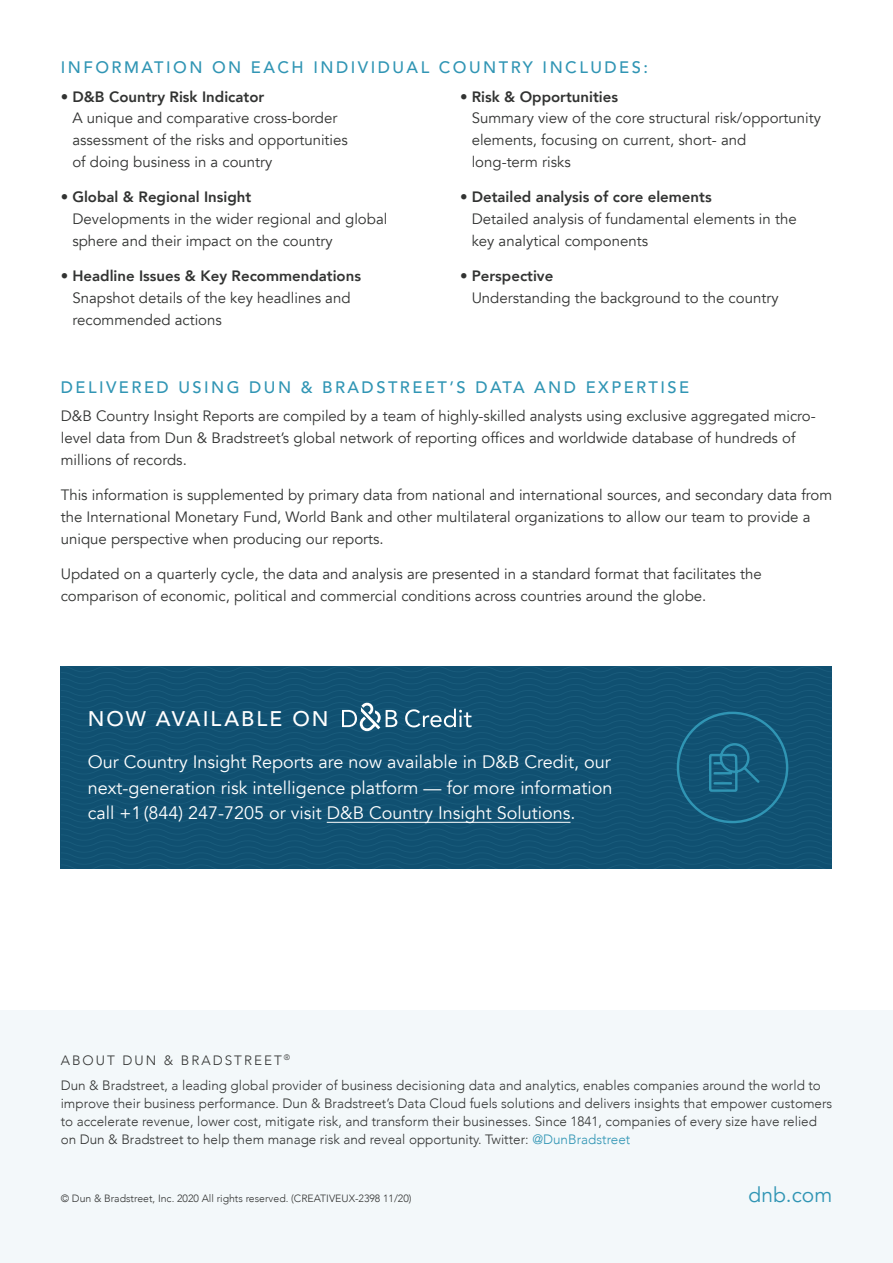
<style>
.page{position:relative;width:893px;height:1263px;background:#fff}
.page>*{position:absolute;margin:0;border:0;box-sizing:border-box;transform-origin:0 0}
._05_Body_Copy{font:500 21px "Avenir LT Std";letter-spacing:.095em;color:#fff}
.t1{font:21px "Avenir";color:#3095b4}
._05_Body_Copy-2{font:18px/25.5px "Avenir";color:#fff;text-align:justify}
._04_Subtitle{font:500 16.5px "Avenir LT Std";letter-spacing:.15em;color:#3095b4}
.body{font:15px/21.8px "Avenir";color:#323332}
.body-2{font:300 13.5px/18px "Avenir";color:#323332}
.body-3{font:300 13.5px "Avenir";letter-spacing:.15em;color:#323332}
.body-4{font:300 10.5px "Avenir";color:#323332}
.s1{font-weight:800}
.s2{color:#3095b4}
</style>
<div class="page">
<svg style="left:61px;top:666px;width:771px;height:203px;background:#115272"></svg>
<hr style="left:327px;top:822px;width:243px;height:1px;background:#fff">
<svg style="left:342px;top:702px;width:55px;height:29px"></svg>
<svg style="left:405px;top:709px;width:67px;height:18px"></svg>
<div style="left:677px;top:712px;width:111px;height:111px;border:2px solid #3095b4;border-radius:50%"></div>
<svg style="left:708px;top:742px;width:54px;height:51px;background:#186181"></svg>
<div style="left:0;top:1010px;width:893px;height:253px;background:#f3f8fa"></div>
<p class="_04_Subtitle" style="left:61px;top:58px;width:589px">INFORMATION ON EACH INDIVIDUAL COUNTRY INCLUDES:</p>
<p class="body" style="left:72px;top:86px;width:277px;text-indent:-12px">• <span class="s1">D&amp;B Country Risk Indicator<br></span>A unique and comparative cross-border assessment of the risks and opportunities of doing business in a country</p>
<p class="body" style="left:72px;top:186px;width:316px;text-indent:-12px">• <span class="s1">Global &amp; Regional Insight<br></span>Developments in the wider regional and global sphere and their impact on the country</p>
<p class="body" style="left:72px;top:265px;width:290px;text-indent:-12px">• <span class="s1">Headline Issues &amp; Key Recommendations<br></span>Snapshot details of the key headlines and recommended actions</p>
<p class="body" style="left:472px;top:86px;width:351px;text-indent:-12px">• <span class="s1">Risk &amp; Opportunities<br></span>Summary view of the core structural risk/opportunity elements, focusing on current, short- and<br>long-term risks</p>
<p class="body" style="left:472px;top:186px;width:327px;text-indent:-12px">• <span class="s1">Detailed analysis of core elements<br></span>Detailed analysis of fundamental elements in the key analytical components</p>
<p class="body" style="left:472px;top:265px;width:308px;text-indent:-12px">• <span class="s1">Perspective<br></span>Understanding the background to the country</p>
<p class="_04_Subtitle" style="left:61px;top:378px;width:630px">DELIVERED USING DUN &amp; BRADSTREET’S DATA AND EXPERTISE</p>
<p class="body" style="left:61px;top:406px;width:757px">D&amp;B Country Insight Reports are compiled by a team of highly-skilled analysts using exclusive aggregated micro&shy;level data from Dun &amp; Bradstreet’s global network of reporting offices and worldwide database of hundreds of millions of records.</p>
<p class="body" style="left:61px;top:484px;width:773px">This information is supplemented by primary data from national and international sources, and secondary data from the International Monetary Fund, World Bank and other multilateral organizations to allow our team to provide a unique perspective when producing our reports.</p>
<p class="body" style="left:61px;top:563px;width:703px">Updated on a quarterly cycle, the data and analysis are presented in a standard format that facilitates the comparison of economic, political and commercial conditions across countries around the globe.</p>
<p class="_05_Body_Copy" style="left:88px;top:707px;width:242px">NOW AVAILABLE ON</p>
<p class="_05_Body_Copy-2" style="left:88px;top:750px;width:526px">Our Country Insight Reports are now available in D&amp;B Credit, our next-generation risk intelligence platform — for more information call +1(844) 247-7205 or visit D&amp;B Country Insight Solutions.</p>
<p class="body-3" style="left:61px;top:1052px;width:231px">ABOUT DUN &amp; BRADSTREET<sup>®</sup></p>
<p class="body-2" style="left:61px;top:1076px;width:773px">Dun &amp; Bradstreet, a leading global provider of business decisioning data and analytics, enables companies around the world to improve their business performance. Dun &amp; Bradstreet’s Data Cloud fuels solutions and delivers insights that empower customers to accelerate revenue, lower cost, mitigate risk, and transform their businesses. Since 1841, companies of every size have relied on Dun &amp; Bradstreet to help them manage risk and reveal opportunity. Twitter: <span class="s2">@DunBradstreet</span></p>
<p class="body-4" style="left:61px;top:1192px;width:352px">© Dun &amp; Bradstreet, Inc. 2020 All rights reserved. (CREATIVEUX-2398 11/20)</p>
<p class="t1" style="left:749px;top:1182px;width:85px">dnb.com</p>
</div>
